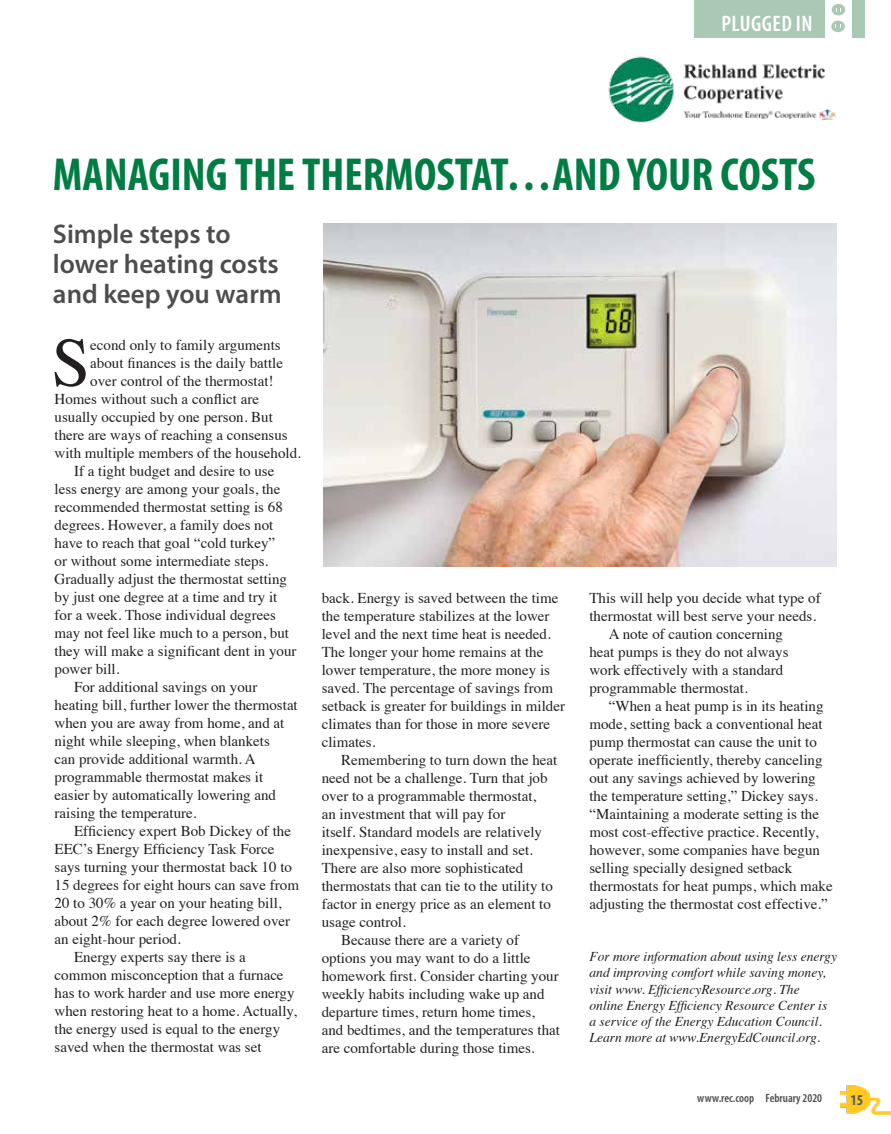
<style>
.page{position:relative;width:891px;height:1134px;background:#fff}
.page>*{position:absolute;margin:0;border:0;box-sizing:border-box;transform-origin:0 0}
.t1{font:69.45px "Times";color:#231f20}
.t2{font:700 condensed 46.5px "Myriad Pro";color:#007d43}
.t3{font:600 27px/30px "Myriad Pro";color:#4d4d4f}
.t4{font:600 condensed 22.5px "Myriad Pro";letter-spacing:.02em;color:#fff}
.t5{font:15px/18px "Times";color:#231f20}
.t6{font:700 condensed 15px "Myriad Pro";color:#58595b}
.t7{font:italic 13.5px/16.2px "Times";color:#231f20}
.t8{font:600 condensed 12px "Myriad Pro";color:#4d4d4f}
</style>
<div class="page">
<div style="left:694px;top:0;width:170px;height:37px;background:#aac9b4"></div>
<div style="left:825px;top:0;width:27px;height:37px;background:#fff"></div>
<div style="left:832px;top:4px;width:13px;height:11px;background:#aac9b4;border-radius:50%"></div>
<div style="left:831px;top:21px;width:14px;height:11px;background:#aac9b4;border-radius:50%"></div>
<img style="left:608px;top:56px;width:228px;height:67px">
<img style="left:841px;top:1085px;width:50px;height:30px">
<img style="left:323px;top:223px;width:514px;height:344px">
<h3 class="t4" style="left:722px;top:9px;width:93px">PLUGGED IN</h3>
<h2 class="t2" style="left:53px;top:146px;width:764px">MANAGING THE THERMOSTAT…AND YOUR COSTS</h2>
<h3 class="t3" style="left:53px;top:219px;width:230px">Simple steps to lower heating costs and keep you warm</h3>
<h1 class="t1" style="left:52px;top:298px;width:40px">S</h1>
<p class="t5" style="left:90px;top:335px;width:192px">econd only to family arguments</p>
<p class="t5" style="left:90px;top:353px;width:194px">about finances is the daily battle</p>
<p class="t5" style="left:90px;top:371px;width:185px">over control of the thermostat!</p>
<p class="t5" style="left:55px;top:389px;width:206px">Homes without such a conflict are</p>
<p class="t5" style="left:55px;top:407px;width:220px">usually occupied by one person. But</p>
<p class="t5" style="left:55px;top:425px;width:235px">there are ways of reaching a consensus</p>
<p class="t5" style="left:55px;top:443px;width:248px">with multiple members of the household.</p>
<p class="t5" style="left:74px;top:461px;width:202px">If a tight budget and desire to use</p>
<p class="t5" style="left:55px;top:479px;width:227px">less energy are among your goals, the</p>
<p class="t5" style="left:55px;top:497px;width:230px">recommended thermostat setting is 68</p>
<p class="t5" style="left:55px;top:515px;width:220px">degrees. However, a family does not</p>
<p class="t5" style="left:55px;top:533px;width:222px">have to reach that goal “cold turkey”</p>
<p class="t5" style="left:55px;top:551px;width:215px">or without some intermediate steps.</p>
<p class="t5" style="left:55px;top:569px;width:234px">Gradually adjust the thermostat setting</p>
<p class="t5" style="left:55px;top:587px;width:224px">by just one degree at a time and try it</p>
<p class="t5" style="left:55px;top:605px;width:223px">for a week. Those individual degrees</p>
<p class="t5" style="left:55px;top:623px;width:236px">may not feel like much to a person, but</p>
<p class="t5" style="left:55px;top:641px;width:244px">they will make a significant dent in your</p>
<p class="t5" style="left:55px;top:659px;width:66px">power bill.</p>
<p class="t5" style="left:74px;top:677px;width:185px">For additional savings on your</p>
<p class="t5" style="left:55px;top:695px;width:245px">heating bill, further lower the thermostat</p>
<p class="t5" style="left:55px;top:713px;width:231px">when you are away from home, and at</p>
<p class="t5" style="left:55px;top:731px;width:217px">night while sleeping, when blankets</p>
<p class="t5" style="left:55px;top:749px;width:203px">can provide additional warmth. A</p>
<p class="t5" style="left:55px;top:767px;width:210px">programmable thermostat makes it</p>
<p class="t5" style="left:55px;top:785px;width:223px">easier by automatically lowering and</p>
<p class="t5" style="left:55px;top:803px;width:144px">raising the temperature.</p>
<p class="t5" style="left:74px;top:821px;width:219px">Efficiency expert Bob Dickey of the</p>
<p class="t5" style="left:55px;top:839px;width:222px">EEC’s Energy Efficiency Task Force</p>
<p class="t5" style="left:55px;top:857px;width:239px">says turning your thermostat back 10 to</p>
<p class="t5" style="left:55px;top:875px;width:246px">15 degrees for eight hours can save from</p>
<p class="t5" style="left:55px;top:893px;width:229px">20 to 30% a year on your heating bill,</p>
<p class="t5" style="left:55px;top:911px;width:237px">about 2% for each degree lowered over</p>
<p class="t5" style="left:55px;top:929px;width:128px">an eight-hour period.</p>
<p class="t5" style="left:74px;top:947px;width:173px">Energy experts say there is a</p>
<p class="t5" style="left:55px;top:965px;width:231px">common misconception that a furnace</p>
<p class="t5" style="left:55px;top:983px;width:242px">has to work harder and use more energy</p>
<p class="t5" style="left:55px;top:1001px;width:244px">when restoring heat to a home. Actually,</p>
<p class="t5" style="left:55px;top:1019px;width:227px">the energy used is equal to the energy</p>
<p class="t5" style="left:55px;top:1037px;width:209px">saved when the thermostat was set</p>
<p class="t5" style="left:322px;top:588px;width:245px">back. Energy is saved between the time the temperature stabilizes at the lower level and the next time heat is needed.<br>The longer your home remains at the lower temperature, the more money is saved. The percentage of savings from setback is greater for buildings in milder climates than for those in more severe climates.</p>
<p class="t5" style="left:341px;top:750px;width:218px">Remembering to turn down the heat</p>
<p class="t5" style="left:322px;top:768px;width:227px">need not be a challenge. Turn that job</p>
<p class="t5" style="left:322px;top:786px;width:216px">over to a programmable thermostat,</p>
<p class="t5" style="left:322px;top:804px;width:185px">an investment that will pay for</p>
<p class="t5" style="left:322px;top:822px;width:222px">itself. Standard models are relatively</p>
<p class="t5" style="left:322px;top:840px;width:213px">inexpensive, easy to install and set.</p>
<p class="t5" style="left:322px;top:858px;width:203px">There are also more sophisticated</p>
<p class="t5" style="left:322px;top:876px;width:233px">thermostats that can tie to the utility to</p>
<p class="t5" style="left:322px;top:894px;width:231px">factor in energy price as an element to</p>
<p class="t5" style="left:322px;top:912px;width:86px">usage control.</p>
<p class="t5" style="left:341px;top:930px;width:179px">Because there are a variety of</p>
<p class="t5" style="left:322px;top:948px;width:210px">options you may want to do a little</p>
<p class="t5" style="left:322px;top:966px;width:239px">homework first. Consider charting your</p>
<p class="t5" style="left:322px;top:984px;width:224px">weekly habits including wake up and</p>
<p class="t5" style="left:322px;top:1002px;width:215px">departure times, return home times,</p>
<p class="t5" style="left:322px;top:1020px;width:240px">and bedtimes, and the temperatures that</p>
<p class="t5" style="left:322px;top:1038px;width:214px">are comfortable during those times.</p>
<p class="t5" style="left:589px;top:588px;width:233px">This will help you decide what type of</p>
<p class="t5" style="left:589px;top:606px;width:228px">thermostat will best serve your needs.</p>
<p class="t5" style="left:609px;top:624px;width:176px">A note of caution concerning</p>
<p class="t5" style="left:589px;top:642px;width:201px">heat pumps is they do not always</p>
<p class="t5" style="left:589px;top:660px;width:195px">work effectively with a standard</p>
<p class="t5" style="left:589px;top:678px;width:160px">programmable thermostat.</p>
<p class="t5" style="left:609px;top:696px;width:216px">“When a heat pump is in its heating</p>
<p class="t5" style="left:589px;top:714px;width:235px">mode, setting back a conventional heat</p>
<p class="t5" style="left:589px;top:732px;width:229px">pump thermostat can cause the unit to</p>
<p class="t5" style="left:589px;top:750px;width:235px">operate inefficiently, thereby canceling</p>
<p class="t5" style="left:589px;top:768px;width:228px">out any savings achieved by lowering</p>
<p class="t5" style="left:589px;top:786px;width:230px">the temperature setting,” Dickey says.</p>
<p class="t5" style="left:589px;top:804px;width:231px">“Maintaining a moderate setting is the</p>
<p class="t5" style="left:589px;top:822px;width:231px">most cost-effective practice. Recently,</p>
<p class="t5" style="left:589px;top:840px;width:232px">however, some companies have begun</p>
<p class="t5" style="left:589px;top:858px;width:204px">selling specially designed setback</p>
<p class="t5" style="left:589px;top:876px;width:245px">thermostats for heat pumps, which make</p>
<p class="t5" style="left:589px;top:894px;width:240px">adjusting the thermostat cost effective.”</p>
<p class="t7" style="left:590px;top:948px;width:249px">For more information about using less energy and improving comfort while saving money, visit www. EfficiencyResource.org. The<br>online Energy Efficiency Resource Center is a service of the Energy Education Council.<br>Learn more at www.EnergyEdCouncil.org.</p>
<p class="t8" style="left:697px;top:1091px;width:126px">www.rec.coop February 2020</p>
<p class="t6" style="left:850px;top:1090px;width:14px">15</p>
</div>
